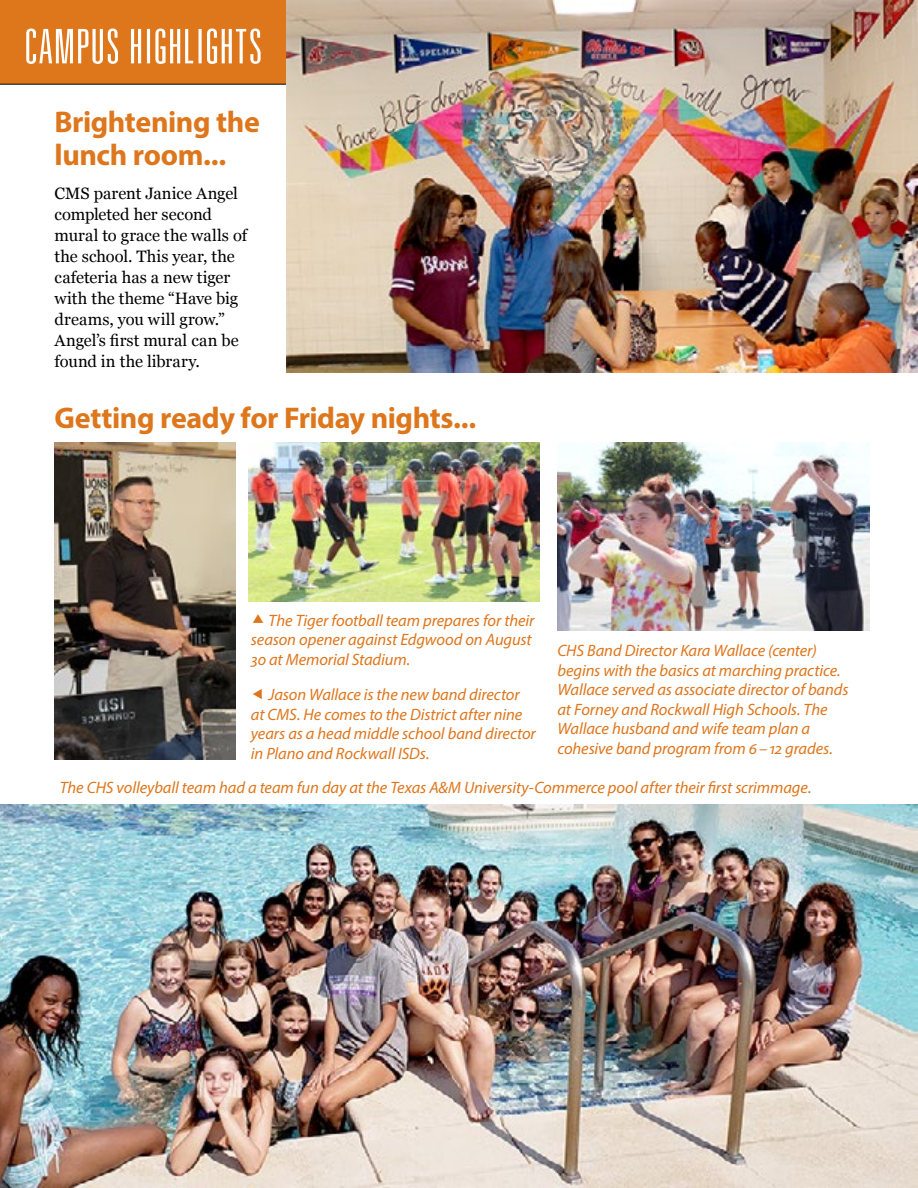
<style>
.page{position:relative;width:918px;height:1188px;background:#fff}
.page>*{position:absolute;margin:0;border:0;box-sizing:border-box;transform-origin:0 0}
.t1{font:700 30px/33px "Myriad Pro";letter-spacing:-.015em;color:#de761c}
.t2{font:italic 16.5px/19.5px "Myriad Pro";letter-spacing:-.005em;color:#de761c}
.t3{font:16.5px/21px "Georgia";color:#000}
</style>
<div class="page">
<div style="left:0;top:0;width:286px;height:84px;background:#de761c"></div>
<svg style="left:26px;top:28px;width:235px;height:36px"></svg>
<hr style="left:0;top:84px;width:916px;height:1px;background:#000">
<img style="left:286px;top:0;width:632px;height:373px">
<img style="left:557px;top:443px;width:312px;height:187px">
<img style="left:249px;top:443px;width:290px;height:158px">
<img style="left:0;top:804px;width:917px;height:383px">
<img style="left:55px;top:443px;width:180px;height:317px">
<h1 class="t1" style="left:55px;top:105px;width:207px">Brightening the lunch room...</h1>
<p class="t3" style="left:55px;top:182px;width:194px">CMS parent Janice Angel completed her second mural to grace the walls of the school. This year, the cafeteria has a new tiger with the theme “Have big dreams, you will grow.”<br>Angel’s first mural can be found in the library.</p>
<h1 class="t1" style="left:55px;top:400px;width:423px">Getting ready for Friday nights...</h1>
<p class="t2" style="left:251px;top:610px;width:285px;text-indent:18px">The Tiger football team prepares for their season opener against Edgwood on August<br>30 at Memorial Stadium.</p>
<p class="t2" style="left:557px;top:641px;width:293px">CHS Band Director Kara Wallace (center) begins with the basics at marching practice.<br>Wallace served as associate director of bands at Forney and Rockwall High Schools. The Wallace husband and wife team plan a cohesive band program from 6–12 grades.</p>
<p class="t2" style="left:60px;top:777px;width:753px">The CHS volleyball team had a team fun day at the Texas A&amp;M University-Commerce pool after their first scrimmage.</p>
<p class="t2" style="left:251px;top:685px;width:286px;text-indent:18px">Jason Wallace is the new band director at CMS. He comes to the District after nine years as a head middle school band director in Plano and Rockwall ISDs.</p>
</div>
